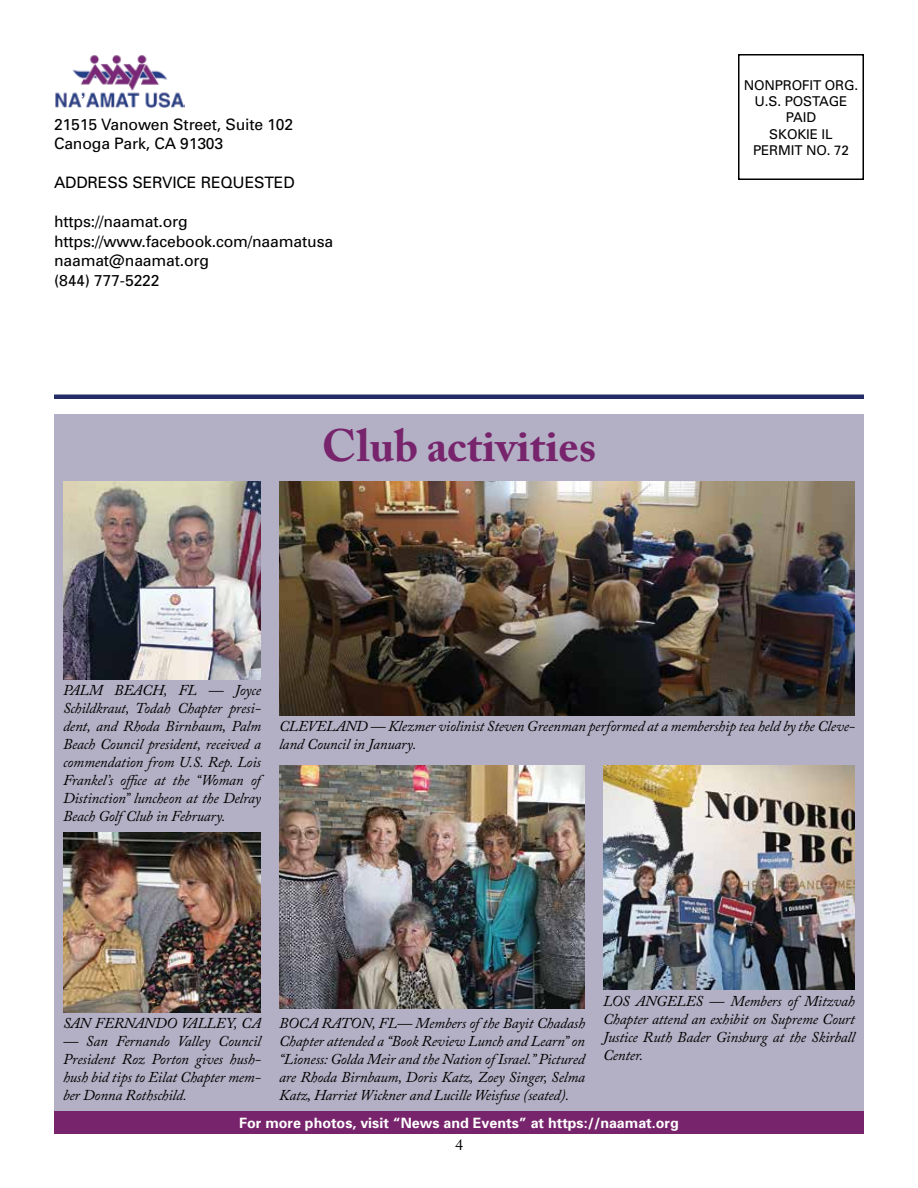
<style>
.page{position:relative;width:918px;height:1188px;background:#fff}
.page>*{position:absolute;margin:0;border:0;box-sizing:border-box;transform-origin:0 0}
.t1{font:700 45px "Adobe Caslon Pro";color:#77246c}
.t2{font:15.75px/19.5px "Univers";letter-spacing:-.01em;color:#000}
.t3{font:15.75px "Adobe Caslon Pro";color:#000}
.t4{font:italic 15px/18px "Adobe Caslon Pro";letter-spacing:-.01em;color:#000;text-align:justify}
.t5{font:700 14.25px "Univers";color:#fff}
.t6{font:13.5px/16.2px "Univers";letter-spacing:-.01em;color:#000;text-align:center}
</style>
<div class="page">
<hr style="left:54px;top:395px;width:810px;height:4px;background:#232c65">
<div style="left:738px;top:54px;width:126px;height:126px;border:2px solid #000"></div>
<div style="left:54px;top:414px;width:810px;height:720px;background:#b3b0c5"></div>
<div style="left:54px;top:1112px;width:810px;height:22px;background:#77246c"></div>
<img style="left:279px;top:765px;width:306px;height:244px">
<img style="left:63px;top:832px;width:198px;height:180px">
<img style="left:603px;top:765px;width:252px;height:225px">
<img style="left:63px;top:482px;width:198px;height:198px">
<img style="left:279px;top:482px;width:576px;height:233px">
<img style="left:55px;top:55px;width:130px;height:53px">
<p class="t2" style="left:54px;top:114px;width:241px">21515 Vanowen Street, Suite 102<br>Canoga Park, CA 91303</p>
<p class="t2" style="left:54px;top:173px;width:242px">ADDRESS SERVICE REQUESTED</p>
<p class="t2" style="left:54px;top:212px;width:281px">https://naamat.org https://www.facebook.com/naamatusa naamat@naamat.org<br>(844) 777-5222</p>
<h1 class="t1" style="left:322px;top:419px;width:276px">Club activities</h1>
<p class="t6" style="left:744px;top:77px;width:116px">NONPROFIT ORG.<br>U.S. POSTAGE<br>PAID<br>SKOKIE IL<br>PERMIT NO. 72</p>
<p class="t4" style="left:63px;top:681px;width:200px">PALM BEACH, FL — Joyce Schildkraut, Todah Chapter presi&shy;dent, and Rhoda Birnbaum, Palm Beach Council president, received a commendation from U.S. Rep. Lois Frankel’s office at the “Woman of Distinction” luncheon at the Delray Beach Golf Club in February.</p>
<p class="t4" style="left:279px;top:717px;width:578px">CLEVELAND — Klezmer violinist Steven Greenman performed at a membership tea held by the Cleve&shy;land Council in January.</p>
<p class="t4" style="left:603px;top:991px;width:254px">LOS ANGELES — Members of Mitzvah Chapter attend an exhibit on Supreme Court Justice Ruth Bader Ginsburg at the Skirball Center.</p>
<p class="t4" style="left:279px;top:1014px;width:308px">BOCA RATON, FL— Members of the Bayit Chadash Chapter attended a “Book Review Lunch and Learn” on “Lioness: Golda Meir and the Nation of Israel.” Pictured are Rhoda Birnbaum, Doris Katz, Zoey Singer, Selma Katz, Harriet Wickner and Lucille Weisfuse (seated).</p>
<p class="t5" style="left:239px;top:1113px;width:441px">For more photos, visit “News and Events” at https://naamat.org</p>
<p class="t4" style="left:63px;top:1014px;width:199px">SAN FERNANDO VALLEY, CA</p>
<p class="t4" style="left:63px;top:1032px;width:200px">— San Fernando Valley Council President Roz Porton gives hush&shy;hush bid tips to Eilat Chapter mem&shy;ber Donna Rothschild.</p>
<p class="t3" style="left:455px;top:1135px;width:9px">4</p>
</div>
